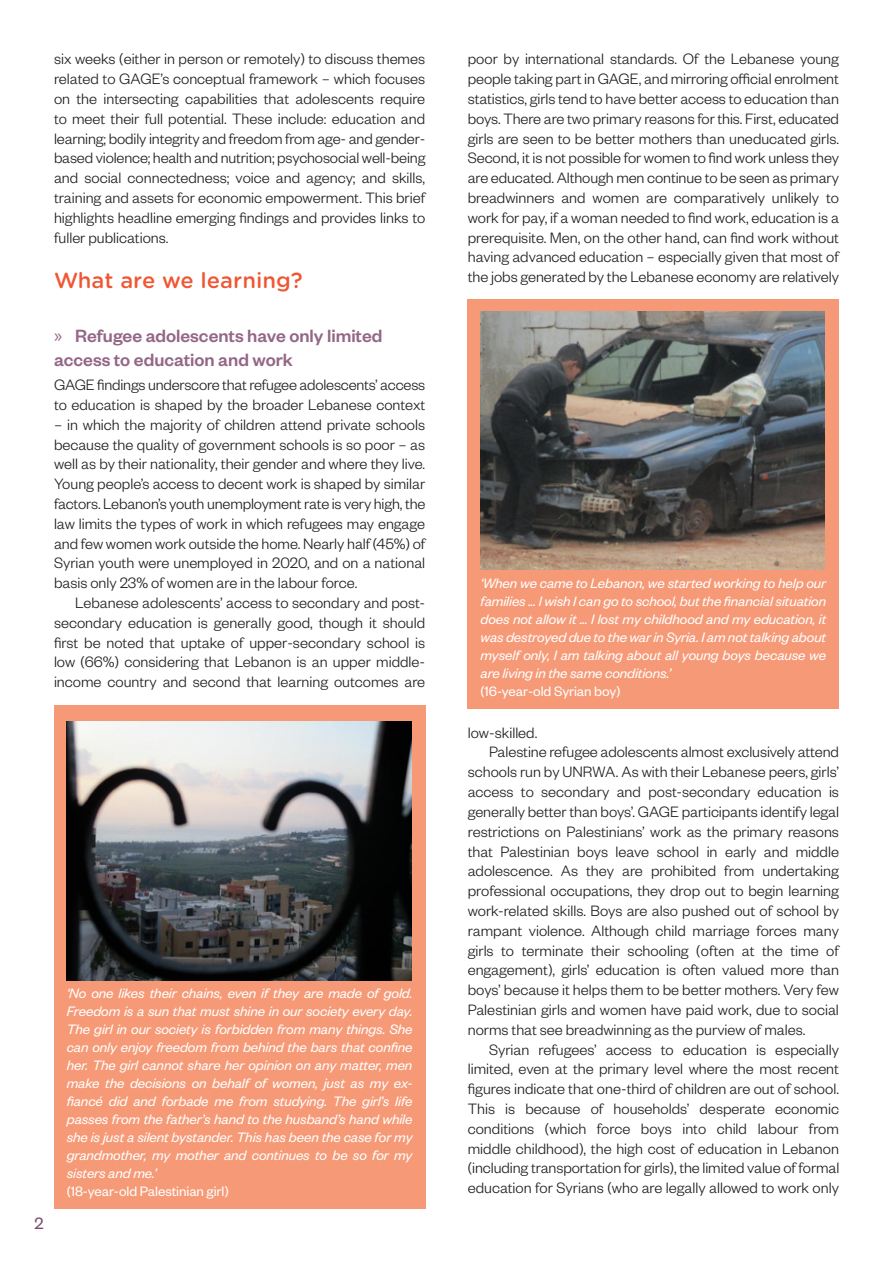
<style>
.page{position:relative;width:893px;height:1263px;background:#fff}
.page>*{position:absolute;margin:0;border:0;box-sizing:border-box;transform-origin:0 0}
.Heading_1_no_number{font:500 21px "Gotham Rnd S Sm";color:#f05632}
.t1{font:500 19.5px/24px "Founders Grotesk";color:#946787}
.t2{font:18px "Founders Grotesk";color:#814a74}
.Body_text{font:300 16.5px/19.8px "Founders Grotesk";color:#231f20;text-align:justify}
.Body_text_1st_Para{font:300 16.5px/19.8px "Founders Grotesk";color:#231f20}
.Quotes_source{font:italic 15px/18px "Founders Grotesk";letter-spacing:-.005em;color:#fff;text-align:justify}
.Quotes_source-2{font:15px "Founders Grotesk";letter-spacing:-.005em;color:#fff}
.s1{font-family:"Myriad Pro";font-weight:400}
</style>
<div class="page">
<div style="left:54px;top:705px;width:371px;height:504px;background:#f69976"></div>
<img style="left:67px;top:722px;width:344px;height:258px">
<div style="left:468px;top:299px;width:371px;height:410px;background:#f69976"></div>
<img style="left:480px;top:311px;width:345px;height:259px">
<p class="Body_text" style="left:54px;top:48px;width:373px">six weeks (either in person or remotely) to discuss themes related to GAGE’s conceptual framework – which focuses on the intersecting capabilities that adolescents require to meet their full potential. These include: education and learning; bodily integrity and freedom from age- and gender&shy;based violence; health and nutrition; psychosocial well-being and social connectedness; voice and agency; and skills, training and assets for economic empowerment. This brief highlights headline emerging findings and provides links to fuller publications.</p>
<p class="Heading_1_no_number" style="left:54px;top:265px;width:250px">What are we learning?</p>
<p class="t1" style="left:54px;top:323px;width:330px"><span class="s1">»</span> Refugee adolescents have only limited access to education and work</p>
<p class="Body_text_1st_Para" style="left:54px;top:374px;width:373px">GAGE findings underscore that refugee adolescents’ access to education is shaped by the broader Lebanese context</p>
<p class="Body_text_1st_Para" style="left:54px;top:414px;width:373px;text-align:justify">– in which the majority of children attend private schools because the quality of government schools is so poor – as well as by their nationality, their gender and where they live.<br>Young people’s access to decent work is shaped by similar factors. Lebanon’s youth unemployment rate is very high, the law limits the types of work in which refugees may engage and few women work outside the home. Nearly half (45%) of Syrian youth were unemployed in 2020, and on a national basis only 23% of women are in the labour force.</p>
<p class="Body_text" style="left:54px;top:592px;width:373px;text-indent:21px">Lebanese adolescents’ access to secondary and post&shy;secondary education is generally good, though it should first be noted that uptake of upper-secondary school is low (66%) considering that Lebanon is an upper middle&shy;income country and second that learning outcomes are</p>
<p class="t2" style="left:34px;top:1212px;width:11px">2</p>
<p class="Quotes_source" style="left:67px;top:984px;width:347px">‘No one likes their chains, even if they are made of gold.<br>Freedom is a sun that must shine in our society every day.<br>The girl in our society is forbidden from many things. She can only enjoy freedom from behind the bars that confine her. The girl cannot share her opinion on any matter, men make the decisions on behalf of women, just as my ex&shy;fiancé did and forbade me from studying. The girl’s life passes from the father’s hand to the husband’s hand while she is just a silent bystander. This has been the case for my grandmother, my mother and continues to be so for my sisters and me.’</p>
<p class="Quotes_source-2" style="left:67px;top:1182px;width:163px">(18-year-old Palestinian girl)</p>
<p class="Body_text" style="left:468px;top:48px;width:373px">poor by international standards. Of the Lebanese young people taking part in GAGE, and mirroring official enrolment statistics, girls tend to have better access to education than boys. There are two primary reasons for this. First, educated girls are seen to be better mothers than uneducated girls.<br>Second, it is not possible for women to find work unless they are educated. Although men continue to be seen as primary breadwinners and women are comparatively unlikely to work for pay, if a woman needed to find work, education is a prerequisite. Men, on the other hand, can find work without having advanced education – especially given that most of the jobs generated by the Lebanese economy are relatively</p>
<p class="Quotes_source" style="left:480px;top:573px;width:347px">‘When we came to Lebanon, we started working to help our families ... I wish I can go to school, but the financial situation does not allow it ... I lost my childhood and my education, it was destroyed due to the war in Syria. I am not talking about myself only, I am talking about all young boys because we are living in the same conditions.’</p>
<p class="Quotes_source-2" style="left:480px;top:682px;width:142px">(16-year-old Syrian boy)</p>
<p class="Body_text" style="left:468px;top:722px;width:71px">low-skilled.</p>
<p class="Body_text" style="left:468px;top:741px;width:373px;text-indent:21px">Palestine refugee adolescents almost exclusively attend schools run by UNRWA. As with their Lebanese peers, girls’ access to secondary and post-secondary education is generally better than boys’. GAGE participants identify legal restrictions on Palestinians’ work as the primary reasons that Palestinian boys leave school in early and middle adolescence. As they are prohibited from undertaking professional occupations, they drop out to begin learning work-related skills. Boys are also pushed out of school by rampant violence. Although child marriage forces many girls to terminate their schooling (often at the time of engagement), girls’ education is often valued more than boys’ because it helps them to be better mothers. Very few Palestinian girls and women have paid work, due to social norms that see breadwinning as the purview of males.</p>
<p class="Body_text" style="left:468px;top:1038px;width:373px;text-indent:21px">Syrian refugees’ access to education is especially limited, even at the primary level where the most recent figures indicate that one-third of children are out of school.<br>This is because of households’ desperate economic conditions (which force boys into child labour from middle childhood), the high cost of education in Lebanon (including transportation for girls), the limited value of formal education for Syrians (who are legally allowed to work only</p>
</div>
